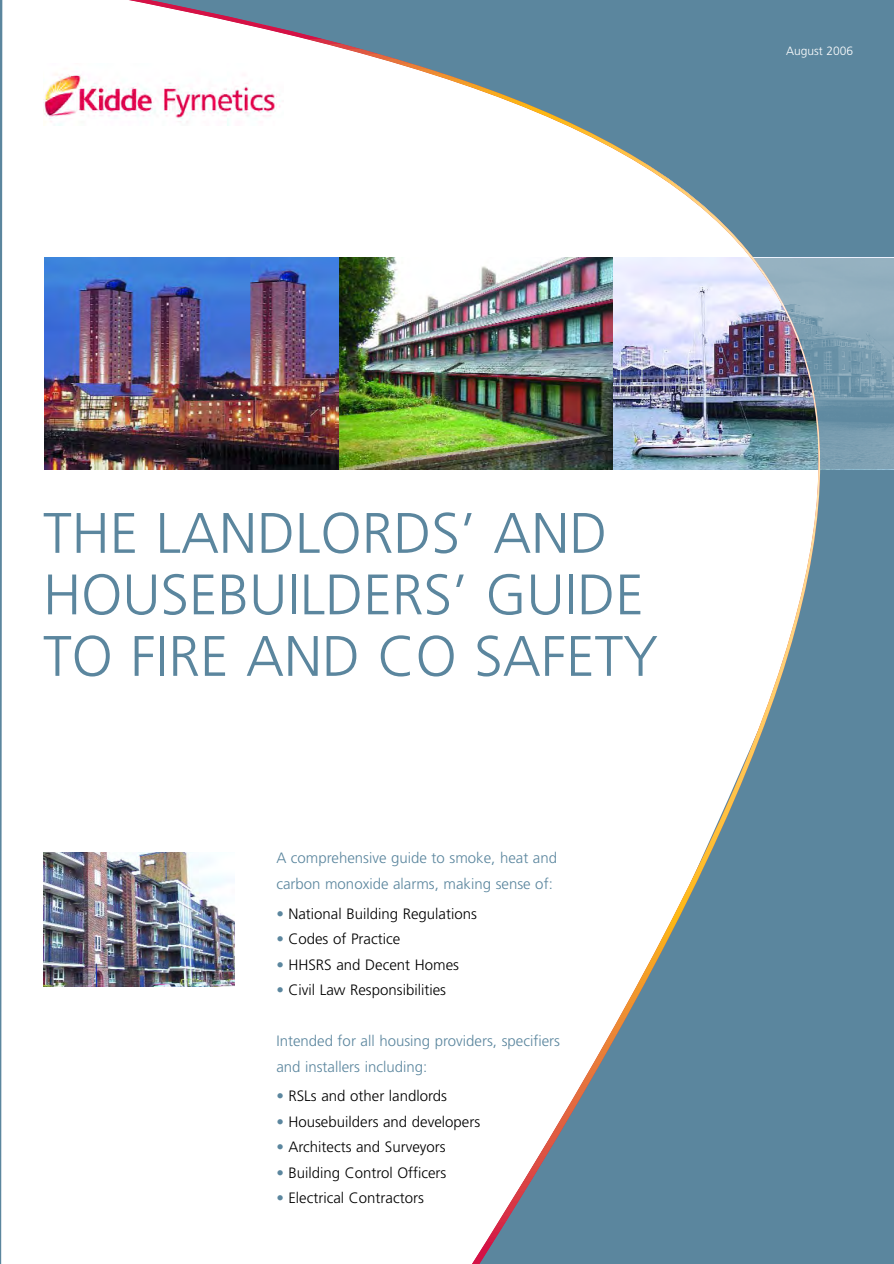
<style>
.page{position:relative;width:894px;height:1264px;background:#fff}
.page>*{position:absolute;margin:0;border:0;box-sizing:border-box;transform-origin:0 0}
.t1{font:300 57px/61.5px "Frutiger";color:#5b869e}
.t2{font:300 15px "Frutiger";color:#000}
.t3{font:300 15px/25.5px "Frutiger";color:#5b869e}
.t4{font:300 12px "Frutiger";color:#fff}
.s1{color:#5b869e}
</style>
<div class="page">
<img style="left:0;top:0;width:893px;height:1264px">
<p class="t4" style="left:785px;top:46px;width:69px">August 2006</p>
<h1 class="t1" style="left:43px;top:507px;width:616px">THE LANDLORDS’ AND<br>HOUSEBUILDERS’ GUIDE<br>TO FIRE AND CO SAFETY</h1>
<p class="t3" style="left:276px;top:846px;width:282px">A comprehensive guide to smoke, heat and carbon monoxide alarms, making sense of:</p>
<p class="t2" style="left:276px;top:907px;width:202px"><span class="s1">•</span> National Building Regulations</p>
<p class="t2" style="left:276px;top:933px;width:125px"><span class="s1">•</span> Codes of Practice</p>
<p class="t2" style="left:276px;top:958px;width:184px"><span class="s1">•</span> HHSRS and Decent Homes</p>
<p class="t2" style="left:276px;top:984px;width:171px"><span class="s1">•</span> Civil Law Responsibilities</p>
<p class="t3" style="left:276px;top:1029px;width:285px">Intended for all housing providers, specifiers and installers including:</p>
<p class="t2" style="left:276px;top:1090px;width:172px"><span class="s1">•</span> RSLs and other landlords</p>
<p class="t2" style="left:276px;top:1115px;width:205px"><span class="s1">•</span> Housebuilders and developers</p>
<p class="t2" style="left:276px;top:1141px;width:171px"><span class="s1">•</span> Architects and Surveyors</p>
<p class="t2" style="left:276px;top:1166px;width:171px"><span class="s1">•</span> Building Control Officers</p>
<p class="t2" style="left:276px;top:1192px;width:149px"><span class="s1">•</span> Electrical Contractors</p>
</div>
